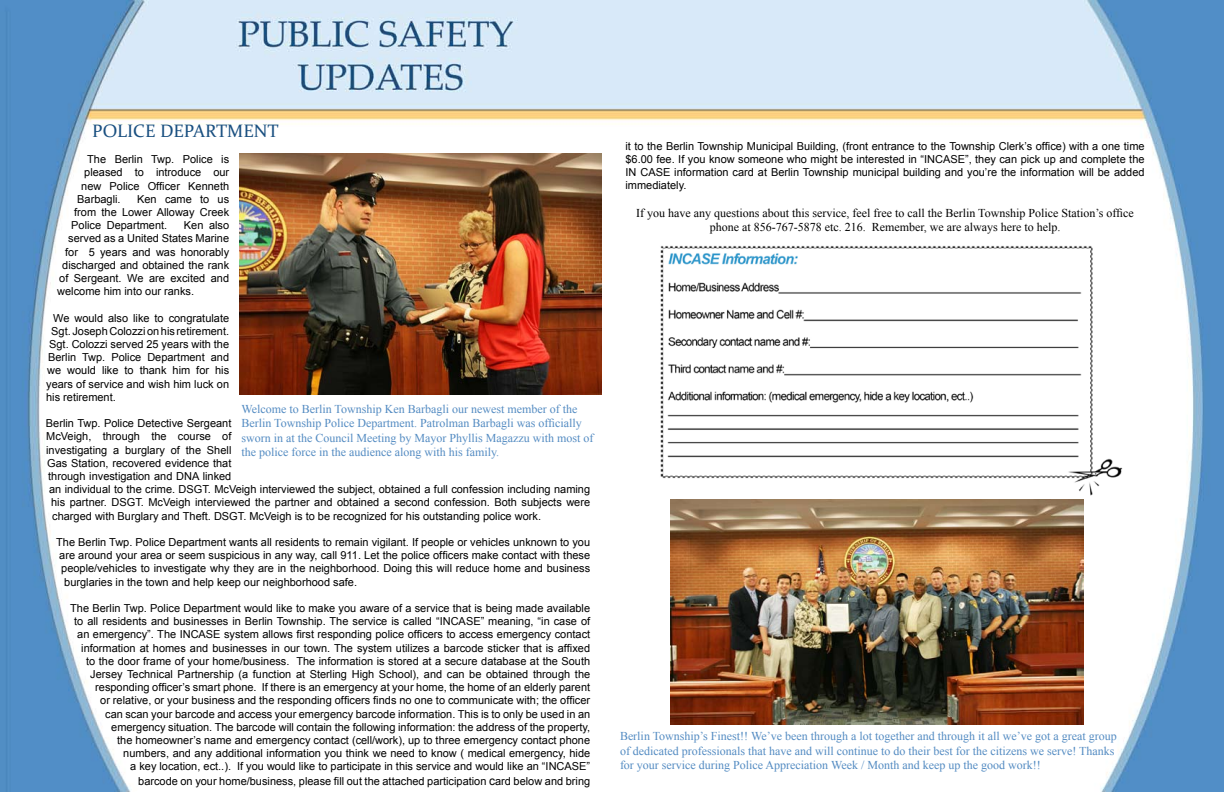
<style>
.page{position:relative;width:1224px;height:792px;background:#fff}
.page>*{position:absolute;margin:0;border:0;box-sizing:border-box;transform-origin:0 0}
.t1{font:18px "Constantia";color:#194f80}
.t2{font:12px/14.4px "Times New Roman";color:#538bc2}
.t3{font:12px/14.4px "Times New Roman";color:#000;text-align:center}
.t4{font:11px/13.2px "Arial";color:#000;text-align:justify}
.s1{font-size:12px}
</style>
<div class="page">
<img style="left:0;top:0;width:1224px;height:792px">
<img style="left:239px;top:153px;width:363px;height:242px">
<img style="left:658px;top:240px;width:465px;height:261px">
<img style="left:670px;top:500px;width:413px;height:225px">
<h1 class="t1" style="left:92px;top:118px;width:188px">POLICE DEPARTMENT</h1>
<p class="t4" style="left:87px;top:153px;width:143px">The Berlin Twp. Police is</p>
<p class="t4" style="left:84px;top:166px;width:146px">pleased to introduce our</p>
<p class="t4" style="left:81px;top:179px;width:149px">new Police Officer Kenneth</p>
<p class="t4" style="left:77px;top:192px;width:45px">Barbagli.</p>
<p class="t4" style="left:71px;top:192px;width:160px;text-indent:66px">Ken came to us from the Lower Alloway Creek Police Department.</p>
<p class="t4" style="left:184px;top:219px;width:47px">Ken also</p>
<p class="t4" style="left:68px;top:232px;width:162px">served as a United States Marine</p>
<p class="t4" style="left:65px;top:245px;width:165px">for 5 years and was honorably</p>
<p class="t4" style="left:62px;top:258px;width:168px">discharged and obtained the rank</p>
<p class="t4" style="left:59px;top:272px;width:171px">of Sergeant. We are excited and</p>
<p class="t4" style="left:57px;top:285px;width:138px">welcome him into our ranks.</p>
<p class="t4" style="left:53px;top:311px;width:177px">We would also like to congratulate</p>
<p class="t4" style="left:51px;top:324px;width:180px">Sgt. Joseph Colozzi on his retirement.</p>
<p class="t4" style="left:49px;top:338px;width:181px">Sgt. Colozzi served 25 years with the</p>
<p class="t4" style="left:48px;top:351px;width:182px">Berlin Twp. Police Department and</p>
<p class="t4" style="left:47px;top:364px;width:184px">we would like to thank him for his</p>
<p class="t4" style="left:46px;top:377px;width:184px">years of service and wish him luck on</p>
<p class="t4" style="left:46px;top:390px;width:71px">his retirement.</p>
<p class="t4" style="left:46px;top:417px;width:187px">Berlin Twp. Police Detective Sergeant</p>
<p class="t4" style="left:46px;top:430px;width:187px">McVeigh, through the course of</p>
<p class="t4" style="left:46px;top:443px;width:187px">investigating a burglary of the Shell</p>
<p class="t4" style="left:47px;top:456px;width:186px">Gas Station, recovered evidence that</p>
<p class="t4" style="left:48px;top:470px;width:185px">through investigation and DNA linked</p>
<p class="t4" style="left:49px;top:483px;width:542px">an individual to the crime. DSGT. McVeigh interviewed the subject, obtained a full confession including naming</p>
<p class="t4" style="left:51px;top:496px;width:540px">his partner. DSGT. McVeigh interviewed the partner and obtained a second confession. Both subjects were</p>
<p class="t4" style="left:52px;top:509px;width:490px">charged with Burglary and Theft. DSGT. McVeigh is to be recognized for his outstanding police work.</p>
<p class="t4" style="left:56px;top:536px;width:535px">The Berlin Twp. Police Department wants all residents to remain vigilant. If people or vehicles unknown to you</p>
<p class="t4" style="left:59px;top:549px;width:532px">are around your area or seem suspicious in any way, call 911. Let the police officers make contact with these</p>
<p class="t4" style="left:61px;top:562px;width:530px">people/vehicles to investigate why they are in the neighborhood. Doing this will reduce home and business</p>
<p class="t4" style="left:64px;top:575px;width:294px">burglaries in the town and help keep our neighborhood safe.</p>
<p class="t4" style="left:70px;top:602px;width:522px;text-align:right">The Berlin Twp. Police Department would like to make you aware of a service that is being made available to all residents and businesses in Berlin Township. The service is called “INCASE” meaning, “in case of an emergency”. The INCASE system allows first responding police officers to access emergency contact information at homes and businesses in our town. The system utilizes a barcode sticker that is affixed to the door frame of your home/business. The information is stored at a secure database at the South Jersey Technical Partnership (a function at Sterling High School), and can be obtained through the responding officer’s smart phone. If there is an emergency at your home, the home of an elderly parent<br>or relative, or your business and the responding officers finds no one to communicate with; the officer<br>can scan your barcode and access your emergency barcode information. This is to only be used in an emergency situation. The barcode will contain the following information: the address of the property,<br>the homeowner’s name and emergency contact (cell/work), up to three emergency contact phone numbers, and any additional information you think we need to know ( medical emergency, hide<br>a key location, ect..). If you would like to participate in this service and would like an “INCASE”</p>
<p class="t4" style="left:138px;top:774px;width:454px">barcode on your home/business, please fill out the attached participation <span class="s1">c</span>ard below and bring</p>
<p class="t2" style="left:242px;top:401px;width:353px">Welcome to Berlin Township Ken Barbagli our newest member of the Berlin Township Police Department. Patrolman Barbagli was officially sworn in at the Council Meeting by Mayor Phyllis Magazzu with most of the police force in the audience along with his family.</p>
<p class="t4" style="left:626px;top:139px;width:521px">it to the Berlin Township Municipal Building, (front entrance to the Township Clerk’s office) with a one time $6.00 fee. If you know someone who might be interested in “INCASE”, they can pick up and complete the IN CASE information card at Berlin Township municipal building and you’re the information will be added immediately.</p>
<p class="t3" style="left:636px;top:205px;width:499px">If you have any questions about this service, feel free to call the Berlin Township Police Station’s office phone at 856-767-5878 etc. 216. Remember, we are always here to help.</p>
<p class="t2" style="left:620px;top:729px;width:498px">Berlin Township’s Finest!! We’ve been through a lot together and through it all we’ve got a great group of dedicated professionals that have and will continue to do their best for the citizens we serve! Thanks for your service during Police Appreciation Week / Month and keep up the good work!!</p>
</div>
